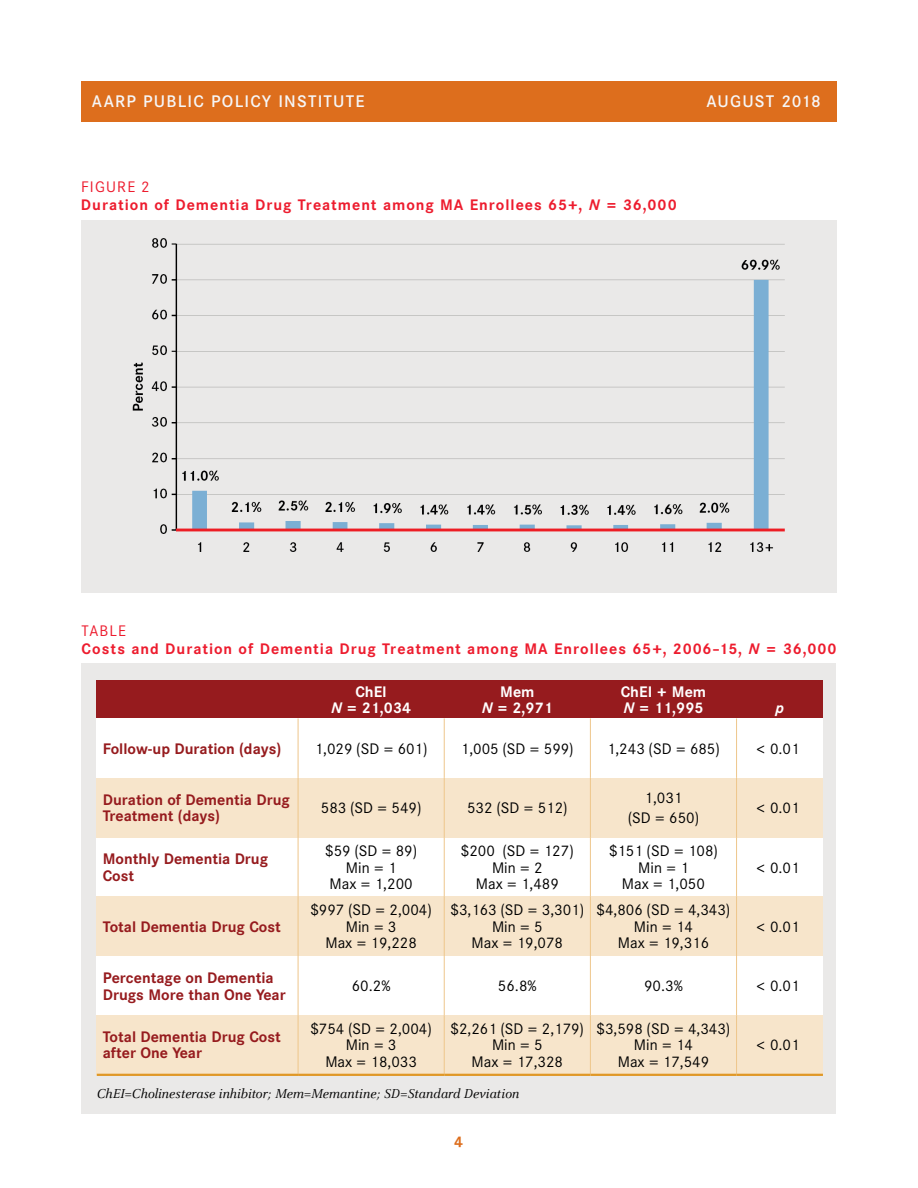
<style>
.page{position:relative;width:918px;height:1188px;background:#fff}
.page>*{position:absolute;margin:0;border:0;box-sizing:border-box;transform-origin:0 0}
.t1{font:500 16.5px "Corporate S";letter-spacing:.07em;color:#f6f6f7}
.t2{font:15px/16.5px "Corporate S";color:#000;text-align:center}
.t3{font:700 15px/16.5px "Corporate S";color:#961b1e}
.t4{font:700 15px/18px "Corporate S";letter-spacing:.065em;color:#ed1c2e}
.t5{font:700 15px/16.5px "Corporate S";color:#fff;text-align:center}
.t6{font:italic 700 15px "Corporate S";color:#fff}
.t7{font:700 15px "Corporate S";color:#dd6e1d}
.t8{font:italic 14.25px "Celeste Pro";letter-spacing:-.005em;color:#000}
.s1{font-weight:400}
.s2{font-style:italic}
</style>
<div class="page">
<div style="left:81px;top:81px;width:756px;height:41px;background:#dd6e1d"></div>
<div style="left:81px;top:664px;width:755px;height:450px;background:#eae9e8"></div>
<div style="left:81px;top:221px;width:756px;height:372px;background:#eae9e8"></div>
<div style="left:97px;top:680px;width:201px;height:38px;background:#961b1e"></div>
<div style="left:298px;top:680px;width:146px;height:38px;background:#961b1e"></div>
<div style="left:444px;top:680px;width:146px;height:38px;background:#961b1e"></div>
<div style="left:590px;top:680px;width:147px;height:38px;background:#961b1e"></div>
<div style="left:737px;top:680px;width:86px;height:38px;background:#961b1e"></div>
<div style="left:97px;top:718px;width:201px;height:60px;background:#fff"></div>
<div style="left:298px;top:718px;width:146px;height:60px;background:#fff"></div>
<div style="left:444px;top:718px;width:146px;height:60px;background:#fff"></div>
<div style="left:590px;top:718px;width:147px;height:60px;background:#fff"></div>
<div style="left:737px;top:718px;width:86px;height:60px;background:#fff"></div>
<div style="left:97px;top:837px;width:201px;height:60px;background:#fff"></div>
<div style="left:298px;top:837px;width:146px;height:60px;background:#fff"></div>
<div style="left:444px;top:837px;width:146px;height:60px;background:#fff"></div>
<div style="left:590px;top:837px;width:147px;height:60px;background:#fff"></div>
<div style="left:737px;top:837px;width:86px;height:60px;background:#fff"></div>
<div style="left:97px;top:956px;width:201px;height:59px;background:#fff"></div>
<div style="left:298px;top:956px;width:146px;height:59px;background:#fff"></div>
<div style="left:444px;top:956px;width:146px;height:59px;background:#fff"></div>
<div style="left:590px;top:956px;width:147px;height:59px;background:#fff"></div>
<div style="left:737px;top:956px;width:86px;height:59px;background:#fff"></div>
<div style="left:97px;top:778px;width:201px;height:59px;background:#f7e5cb"></div>
<div style="left:298px;top:778px;width:146px;height:59px;background:#f7e5cb"></div>
<div style="left:444px;top:778px;width:146px;height:59px;background:#f7e5cb"></div>
<div style="left:590px;top:778px;width:147px;height:59px;background:#f7e5cb"></div>
<div style="left:737px;top:778px;width:86px;height:59px;background:#f7e5cb"></div>
<div style="left:97px;top:897px;width:201px;height:59px;background:#f7e5cb"></div>
<div style="left:298px;top:897px;width:146px;height:59px;background:#f7e5cb"></div>
<div style="left:444px;top:897px;width:146px;height:59px;background:#f7e5cb"></div>
<div style="left:590px;top:897px;width:147px;height:59px;background:#f7e5cb"></div>
<div style="left:737px;top:897px;width:86px;height:59px;background:#f7e5cb"></div>
<div style="left:97px;top:1015px;width:201px;height:60px;background:#f7e5cb"></div>
<div style="left:298px;top:1015px;width:146px;height:60px;background:#f7e5cb"></div>
<div style="left:444px;top:1015px;width:146px;height:60px;background:#f7e5cb"></div>
<div style="left:590px;top:1015px;width:147px;height:60px;background:#f7e5cb"></div>
<div style="left:737px;top:1015px;width:86px;height:60px;background:#f7e5cb"></div>
<hr style="left:298px;top:718px;width:1px;height:60px;background:#eec68b">
<hr style="left:444px;top:718px;width:1px;height:60px;background:#eec68b">
<hr style="left:590px;top:718px;width:1px;height:60px;background:#eec68b">
<hr style="left:736px;top:718px;width:1px;height:60px;background:#eec68b">
<hr style="left:298px;top:778px;width:1px;height:59px;background:#eec68b">
<hr style="left:444px;top:778px;width:1px;height:59px;background:#eec68b">
<hr style="left:590px;top:778px;width:1px;height:59px;background:#eec68b">
<hr style="left:736px;top:778px;width:1px;height:59px;background:#eec68b">
<hr style="left:298px;top:837px;width:1px;height:60px;background:#eec68b">
<hr style="left:444px;top:837px;width:1px;height:60px;background:#eec68b">
<hr style="left:590px;top:837px;width:1px;height:60px;background:#eec68b">
<hr style="left:736px;top:837px;width:1px;height:60px;background:#eec68b">
<hr style="left:298px;top:897px;width:1px;height:59px;background:#eec68b">
<hr style="left:444px;top:897px;width:1px;height:59px;background:#eec68b">
<hr style="left:590px;top:897px;width:1px;height:59px;background:#eec68b">
<hr style="left:736px;top:897px;width:1px;height:59px;background:#eec68b">
<hr style="left:298px;top:956px;width:1px;height:59px;background:#eec68b">
<hr style="left:444px;top:956px;width:1px;height:59px;background:#eec68b">
<hr style="left:590px;top:956px;width:1px;height:59px;background:#eec68b">
<hr style="left:736px;top:956px;width:1px;height:59px;background:#eec68b">
<hr style="left:298px;top:1015px;width:1px;height:59px;background:#eec68b">
<hr style="left:444px;top:1015px;width:1px;height:59px;background:#eec68b">
<hr style="left:590px;top:1015px;width:1px;height:59px;background:#eec68b">
<hr style="left:736px;top:1015px;width:1px;height:59px;background:#eec68b">
<hr style="left:97px;top:1074px;width:201px;height:2px;background:#e09826">
<hr style="left:298px;top:1074px;width:146px;height:2px;background:#e09826">
<hr style="left:444px;top:1074px;width:146px;height:2px;background:#e09826">
<hr style="left:590px;top:1074px;width:147px;height:2px;background:#e09826">
<hr style="left:737px;top:1074px;width:86px;height:2px;background:#e09826">
<img style="left:132px;top:238px;width:653px;height:314px">
<p class="t1" style="left:92px;top:92px;width:274px">AARP PUBLIC POLICY INSTITUTE</p>
<p class="t1" style="left:706px;top:92px;width:116px">AUGUST 2018</p>
<p class="t4" style="left:81px;top:178px;width:597px"><span class="s1">FIGURE 2<br></span>Duration of Dementia Drug Treatment among MA Enrollees 65+, <span class="s2">N</span> = 36,000</p>
<p class="t4" style="left:82px;top:622px;width:757px"><span class="s1">TABLE<br></span>Costs and Duration of Dementia Drug Treatment among MA Enrollees 65+, 2006–15, <span class="s2">N</span> = 36,000</p>
<p class="t5" style="left:331px;top:683px;width:81px">ChEI<br><span class="s2">N</span> = 21,034</p>
<p class="t5" style="left:482px;top:683px;width:72px">Mem<br><span class="s2">N</span> = 2,971</p>
<p class="t5" style="left:621px;top:683px;width:87px;text-align:left">ChEI + Mem<br><span class="s2">N</span> = 11,995</p>
<p class="t6" style="left:776px;top:698px;width:10px">p</p>
<p class="t3" style="left:103px;top:741px;width:180px">Follow-up Duration (days)</p>
<p class="t2" style="left:315px;top:740px;width:114px">1,029 (SD = 601)</p>
<p class="t2" style="left:461px;top:740px;width:114px">1,005 (SD = 599)</p>
<p class="t2" style="left:607px;top:740px;width:114px">1,243 (SD = 685)</p>
<p class="t2" style="left:755px;top:740px;width:46px">&lt; 0.01</p>
<p class="t3" style="left:103px;top:792px;width:189px">Duration of Dementia Drug<br>Treatment (days)</p>
<p class="t2" style="left:321px;top:800px;width:102px">583 (SD = 549)</p>
<p class="t2" style="left:467px;top:800px;width:102px">532 (SD = 512)</p>
<p class="t2" style="left:628px;top:788px;width:73px;line-height:19.8px">1,031<br>(SD = 650)</p>
<p class="t2" style="left:755px;top:800px;width:46px">&lt; 0.01</p>
<p class="t3" style="left:103px;top:851px;width:167px">Monthly Dementia Drug<br>Cost</p>
<p class="t2" style="left:325px;top:843px;width:94px">$59 (SD = 89)<br>Min = 1<br>Max = 1,200</p>
<p class="t2" style="left:461px;top:843px;width:114px">$200 (SD = 127)<br>Min = 2<br>Max = 1,489</p>
<p class="t2" style="left:609px;top:843px;width:110px">$151 (SD = 108)<br>Min = 1<br>Max = 1,050</p>
<p class="t2" style="left:755px;top:859px;width:46px">&lt; 0.01</p>
<p class="t3" style="left:103px;top:919px;width:180px">Total Dementia Drug Cost</p>
<p class="t2" style="left:310px;top:902px;width:123px">$997 (SD = 2,004)<br>Min = 3<br>Max = 19,228</p>
<p class="t2" style="left:450px;top:902px;width:135px">$3,163 (SD = 3,301)<br>Min = 5<br>Max = 19,078</p>
<p class="t2" style="left:597px;top:902px;width:135px">$4,806 (SD = 4,343)<br>Min = 14<br>Max = 19,316</p>
<p class="t2" style="left:755px;top:919px;width:46px">&lt; 0.01</p>
<p class="t3" style="left:103px;top:970px;width:184px">Percentage on Dementia<br>Drugs More than One Year</p>
<p class="t2" style="left:352px;top:978px;width:40px">60.2%</p>
<p class="t2" style="left:498px;top:978px;width:40px">56.8%</p>
<p class="t2" style="left:644px;top:978px;width:40px">90.3%</p>
<p class="t2" style="left:755px;top:978px;width:46px">&lt; 0.01</p>
<p class="t3" style="left:103px;top:1029px;width:180px">Total Dementia Drug Cost after One Year</p>
<p class="t2" style="left:310px;top:1020px;width:123px">$754 (SD = 2,004)<br>Min = 3<br>Max = 18,033</p>
<p class="t2" style="left:451px;top:1020px;width:135px">$2,261 (SD = 2,179)<br>Min = 5<br>Max = 17,328</p>
<p class="t2" style="left:597px;top:1020px;width:135px">$3,598 (SD = 4,343)<br>Min = 14<br>Max = 17,549</p>
<p class="t2" style="left:755px;top:1037px;width:46px">&lt; 0.01</p>
<p class="t8" style="left:97px;top:1084px;width:424px">ChEI=Cholinesterase inhibitor; Mem=Memantine; SD=Standard Deviation</p>
<p class="t7" style="left:454px;top:1133px;width:11px">4</p>
</div>
